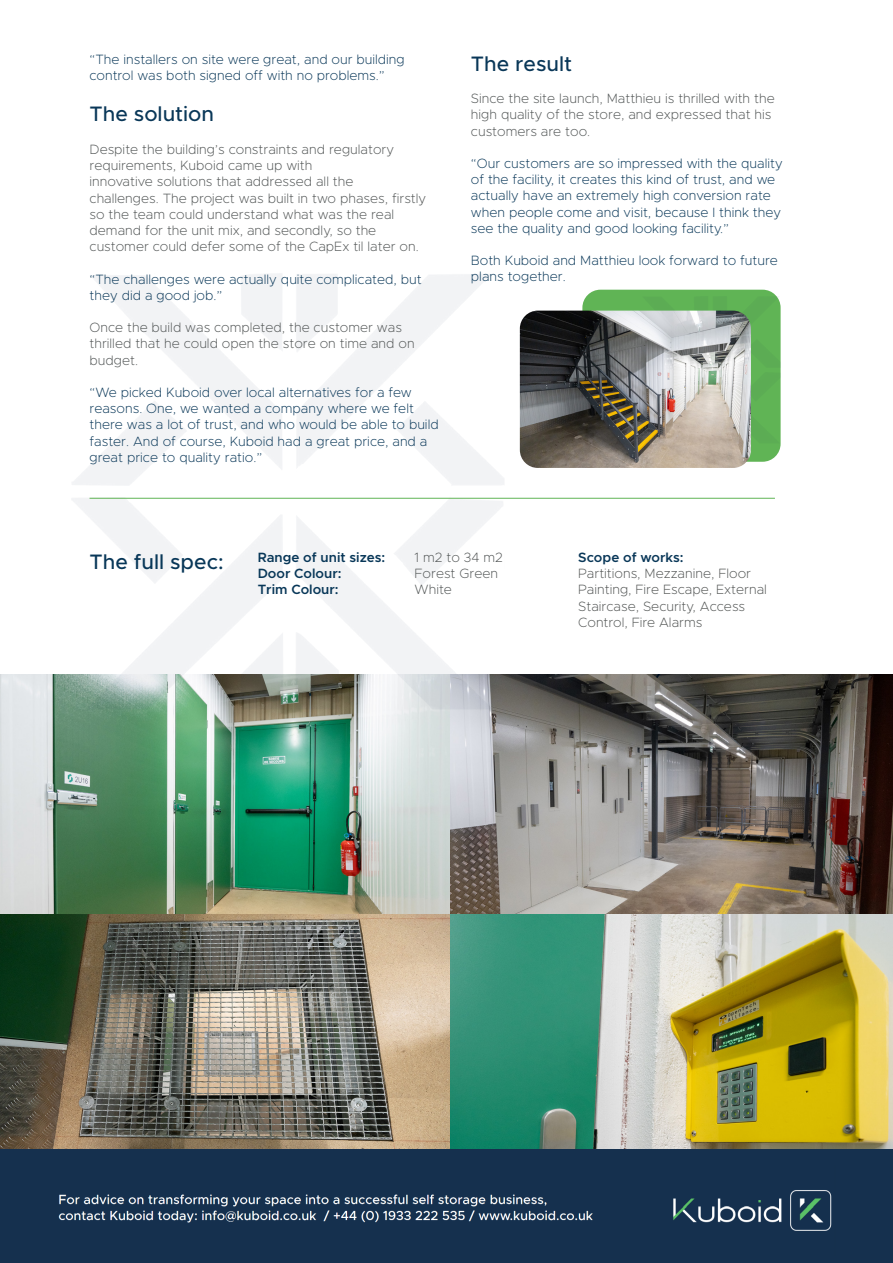
<style>
.page{position:relative;width:893px;height:1263px;background:#fff}
.page>*{position:absolute;margin:0;border:0;box-sizing:border-box;transform-origin:0 0}
.t1{font:500 21px "Metropolis";color:#093758}
.t2{font:500 21px "Metropolis";color:#083758}
.t3{font:200 13.5px/16.2px "Metropolis";color:#093758}
.t4{font:200 13.5px/16.2px "Metropolis";color:#505454}
.t5{font:200 13.5px/16.2px "Metropolis";color:#505352}
.t6{font:600 13.5px "Metropolis";color:#083758}
.t7{font:600 13.5px "Metropolis";color:#093758}
</style>
<div class="page">
<img style="left:0;top:675px;width:893px;height:239px">
<img style="left:14px;top:273px;width:536px;height:529px">
<hr style="left:90px;top:498px;width:685px;height:1px;background:#60b455">
<img style="left:0;top:914px;width:893px;height:235px">
<img style="left:0;top:1149px;width:893px;height:114px">
<div style="left:582px;top:290px;width:199px;height:172px;background:#60b455;border-radius:18px"></div>
<img style="left:635px;top:289px;width:146px;height:173px">
<img style="left:520px;top:311px;width:231px;height:157px">
<p class="t3" style="left:90px;top:51px;width:317px">“The installers on site were great, and our building</p>
<p class="t3" style="left:90px;top:67px;width:297px">control was both signed off with no problems.”</p>
<p class="t1" style="left:90px;top:101px;width:126px">The solution</p>
<p class="t4" style="left:90px;top:141px;width:306px">Despite the building’s constraints and regulatory</p>
<p class="t4" style="left:90px;top:157px;width:224px">requirements, Kuboid came up with</p>
<p class="t4" style="left:90px;top:173px;width:265px">innovative solutions that addressed all the</p>
<p class="t4" style="left:90px;top:190px;width:338px">challenges. The project was built in two phases, firstly so the team could understand what was the real</p>
<p class="t4" style="left:90px;top:222px;width:288px">demand for the unit mix, and secondly, so the</p>
<p class="t4" style="left:90px;top:238px;width:331px">customer could defer some of the CapEx til later on.</p>
<p class="t3" style="left:90px;top:271px;width:334px">“The challenges were actually quite complicated, but they did a good job.”</p>
<p class="t4" style="left:90px;top:319px;width:327px">Once the build was completed, the customer was thrilled that he could open the store on time and on budget.</p>
<p class="t3" style="left:90px;top:384px;width:351px">“We picked Kuboid over local alternatives for a few reasons. One, we wanted a company where we felt there was a lot of trust, and who would be able to build faster. And of course, Kuboid had a great price, and a great price to quality ratio.”</p>
<p class="t1" style="left:471px;top:50px;width:103px">The result</p>
<p class="t4" style="left:471px;top:90px;width:305px">Since the site launch, Matthieu is thrilled with the high quality of the store, and expressed that his</p>
<p class="t4" style="left:471px;top:123px;width:121px">customers are too.</p>
<p class="t3" style="left:471px;top:155px;width:313px">“Our customers are so impressed with the quality of the facility, it creates this kind of trust, and we actually have an extremely high conversion rate when people come and visit, because I think they see the quality and good looking facility.”</p>
<p class="t3" style="left:471px;top:252px;width:308px">Both Kuboid and Matthieu look forward to future plans together.</p>
<p class="t2" style="left:90px;top:548px;width:136px">The full spec:</p>
<p class="t6" style="left:258px;top:549px;width:129px">Range of unit sizes:</p>
<p class="t6" style="left:258px;top:565px;width:85px">Door Colour:</p>
<p class="t6" style="left:258px;top:581px;width:82px">Trim Colour:</p>
<p class="t4" style="left:415px;top:549px;width:90px">1 m2 to 34 m2</p>
<p class="t4" style="left:415px;top:565px;width:85px">Forest Green</p>
<p class="t4" style="left:415px;top:582px;width:39px">White</p>
<p class="t7" style="left:578px;top:549px;width:107px">Scope of works:</p>
<p class="t5" style="left:578px;top:565px;width:190px">Partitions, Mezzanine, Floor<br>Painting, Fire Escape, External<br>Staircase, Security, Access<br>Control, Fire Alarms</p>
</div>
